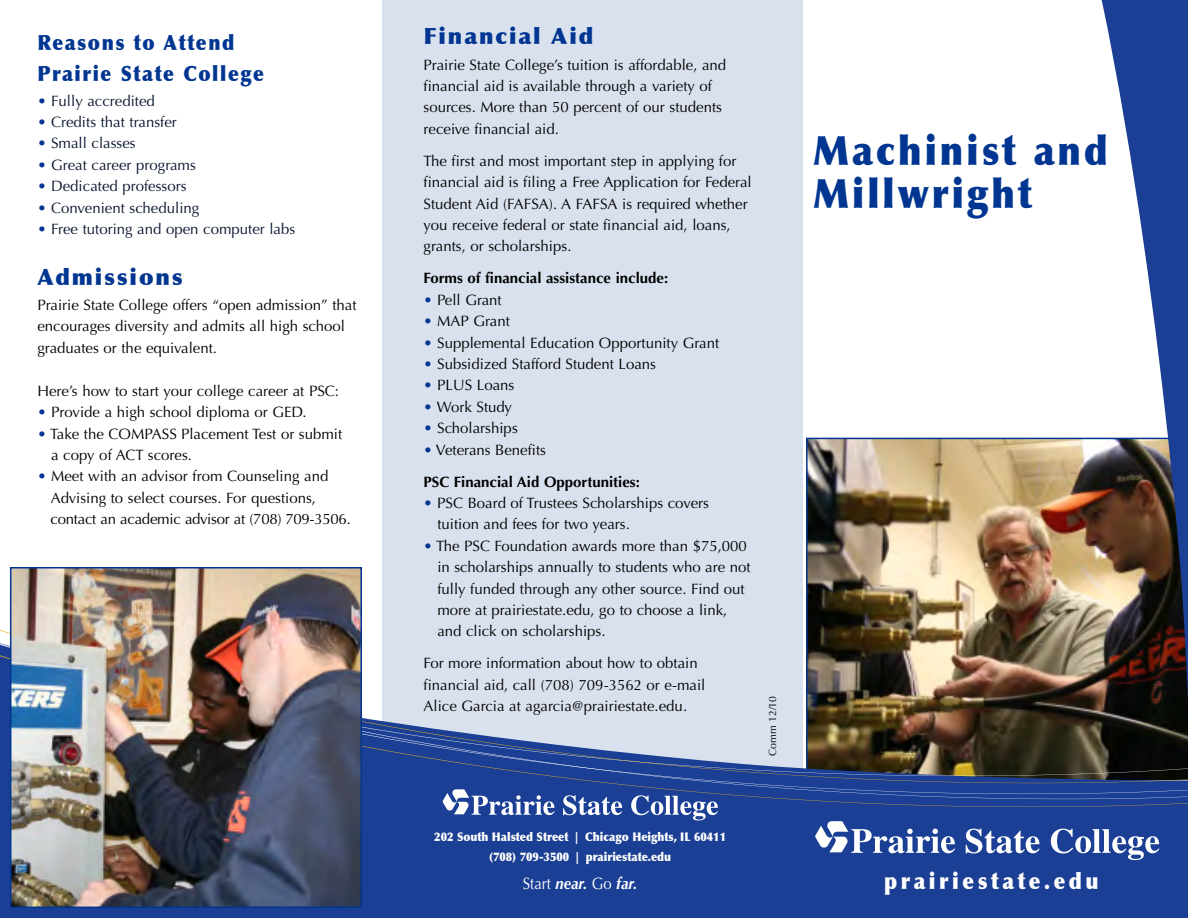
<style>
.page{position:relative;width:1188px;height:918px;background:#fff}
.page>*{position:absolute;margin:0;border:0;box-sizing:border-box;transform-origin:0 0}
.t1{font:900 40.5px/43.5px "Optima";letter-spacing:.085em;color:#003691;scale:.9 1}
.t2{font:900 22.5px "Optima";letter-spacing:.085em;color:#003691}
.t3{font:900 22.5px "Optima";letter-spacing:.18em;color:#fff;scale:.9 1}
.t4{font:900 21px/30.9px "Optima";letter-spacing:.085em;color:#003691;scale:.9 1}
.t5{font:italic 700 16.5px "Optima";color:#fff;scale:.9 1}
.t6{font:15px/21.5px "Optima";color:#000}
.t7{font:15px "Optima";color:#07142e}
.t8{font:700 15px/32px "Optima";color:#000}
.t9{font:900 12px/19.5px "Optima";color:#fff;text-align:center;scale:.9 1}
.t10{font:10.5px "Optima";color:#000}
.s1{color:#003691}
.s2{font-weight:400;color:#003691}
.s3{font-weight:400}
.s4{font-weight:400;font-style:normal}
</style>
<div class="page">
<div style="left:382px;top:0;width:421px;height:865px;background:#d9e1ee"></div>
<img style="left:806px;top:438px;width:239px;height:173px">
<div style="left:0;top:814px;width:1045px;height:104px;background:#1b3f94"></div>
<svg style="left:1045px;top:0;width:143px;height:918px"></svg>
<img style="left:0;top:611px;width:1188px;height:203px">
<svg style="left:443px;top:789px;width:112px;height:26px;background:#667eb7"></svg>
<svg style="left:563px;top:795px;width:59px;height:20px"></svg>
<svg style="left:631px;top:795px;width:87px;height:25px;background:#5e77b3"></svg>
<svg style="left:815px;top:821px;width:140px;height:32px"></svg>
<svg style="left:966px;top:829px;width:74px;height:24px"></svg>
<svg style="left:1051px;top:829px;width:108px;height:31px"></svg>
<img style="left:13px;top:570px;width:346px;height:335px">
<div style="left:10px;top:567px;width:352px;height:341px;border:2px solid #003691"></div>
<h3 class="t4" style="left:37px;top:27px;width:253px">Reasons to Attend<br>Prairie State College</h3>
<p class="t7" style="left:37px;top:92px;width:119px"><span class="s1">•</span> Fully accredited</p>
<p class="t7" style="left:37px;top:113px;width:141px"><span class="s1">•</span> Credits that transfer</p>
<p class="t7" style="left:37px;top:135px;width:100px"><span class="s1">•</span> Small classes</p>
<p class="t7" style="left:37px;top:156px;width:160px"><span class="s1">•</span> Great career programs</p>
<p class="t7" style="left:37px;top:177px;width:151px"><span class="s1">•</span> Dedicated professors</p>
<p class="t7" style="left:37px;top:199px;width:163px"><span class="s1">•</span> Convenient scheduling</p>
<p class="t7" style="left:37px;top:220px;width:259px"><span class="s1">•</span> Free tutoring and open computer labs</p>
<h2 class="t2" style="left:37px;top:263px;width:147px">Admissions</h2>
<p class="t6" style="left:37px;top:294px;width:321px">Prairie State College offers “open admission” that encourages diversity and admits all high school graduates or the equivalent.</p>
<p class="t6" style="left:37px;top:380px;width:303px">Here’s how to start your college career at PSC:</p>
<p class="t6" style="left:37px;top:402px;width:271px"><span class="s1">•</span> Provide a high school diploma or GED.</p>
<p class="t6" style="left:51px;top:423px;width:293px;text-indent:-14px"><span class="s1">•</span> Take the COMPASS Placement Test or submit a copy of ACT scores.</p>
<p class="t6" style="left:50px;top:466px;width:302px;text-indent:-13px"><span class="s1">•</span> Meet with an advisor from Counseling and<br>Advising to select courses. For questions, contact an academic advisor at (708) 709-3506.</p>
<h2 class="t2" style="left:424px;top:22px;width:171px">Financial Aid</h2>
<p class="t6" style="left:424px;top:54px;width:304px">Prairie State College’s tuition is affordable, and financial aid is available through a variety of sources. More than 50 percent of our students receive financial aid.</p>
<p class="t6" style="left:424px;top:150px;width:330px">The first and most important step in applying for financial aid is filing a Free Application for Federal Student Aid (FAFSA). A FAFSA is required whether you receive federal or state financial aid, loans, grants, or scholarships.</p>
<p class="t8" style="left:424px;top:262px;width:246px">Forms of financial assistance include:</p>
<p class="t6" style="left:424px;top:289px;width:80px"><span class="s1">•</span> Pell Grant</p>
<p class="t6" style="left:424px;top:311px;width:88px"><span class="s1">•</span> MAP Grant</p>
<p class="t6" style="left:424px;top:332px;width:297px"><span class="s1">•</span> Supplemental Education Opportunity Grant</p>
<p class="t6" style="left:424px;top:353px;width:234px"><span class="s1">•</span> Subsidized Stafford Student Loans</p>
<p class="t6" style="left:424px;top:375px;width:92px"><span class="s1">•</span> PLUS Loans</p>
<p class="t6" style="left:424px;top:396px;width:90px"><span class="s1">•</span> Work Study</p>
<p class="t6" style="left:424px;top:418px;width:96px"><span class="s1">•</span> Scholarships</p>
<p class="t8" style="left:424px;top:434px;width:218px"><span class="s2">•</span> <span class="s3">Veterans Benefits<br></span>PSC Financial Aid Opportunities:</p>
<p class="t6" style="left:437px;top:492px;width:273px;text-indent:-14px"><span class="s1">•</span> PSC Board of Trustees Scholarships covers tuition and fees for two years.</p>
<p class="t6" style="left:437px;top:535px;width:315px;text-indent:-14px"><span class="s1">•</span> The PSC Foundation awards more than $75,000 in scholarships annually to students who are not fully funded through any other source. Find out more at prairiestate.edu, go to choose a link, and click on scholarships.</p>
<p class="t6" style="left:424px;top:653px;width:283px">For more information about how to obtain financial aid, call (708) 709-3562 or e-mail<br>Alice Garcia at agarcia@prairiestate.edu.</p>
<p class="t10" style="left:767px;top:756px;width:61px;rotate:-90deg">Comm 12/10</p>
<h1 class="t1" style="left:813px;top:129px;width:329px">Machinist and<br>Millwright</h1>
<p class="t9" style="left:434px;top:827px;width:326px">202 South Halsted Street | Chicago Heights, IL 60411 (708) 709-3500 | prairiestate.edu</p>
<p class="t5" style="left:523px;top:874px;width:129px"><span class="s4">Start</span> near. <span class="s4">Go</span> far.</p>
<h2 class="t3" style="left:884px;top:867px;width:240px">prairiestate.edu</h2>
</div>
